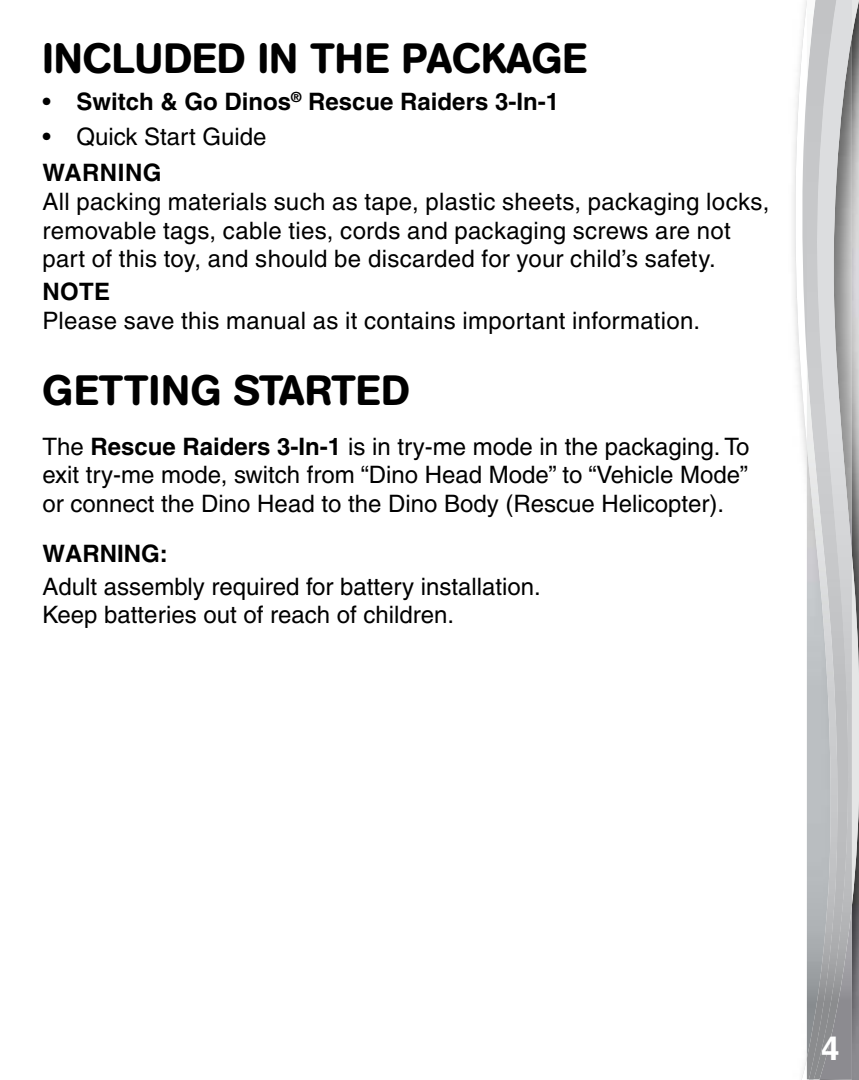
<style>
.page{position:relative;width:859px;height:1080px;background:#fff}
.page>*{position:absolute;margin:0;border:0;box-sizing:border-box;transform-origin:0 0}
.t1{font:500 42px "AG Book Rounded";color:#000}
.t2{font:700 33px "Helvetica";color:#fff}
.t3{font:500 24px/28.5px "Helvetica";letter-spacing:.005em;color:#000}
.t4{font:700 24px "Helvetica";color:#000}
.t5{font:700 24px "Helvetica";letter-spacing:.02em;color:#000}
.s1{font-weight:500}
.s2{font-weight:700}
</style>
<div class="page">
<svg style="left:795px;top:0;width:12px;height:1080px"></svg>
<svg style="left:807px;top:0;width:52px;height:1080px;background:#a8a8a9"></svg>
<img style="left:850px;top:0;width:2px;height:1079px">
<img style="left:840px;top:0;width:10px;height:1079px">
<img style="left:807px;top:0;width:33px;height:1079px">
<h1 class="t1" style="left:43px;top:33px;width:546px">INCLUDED IN THE PACKAGE</h1>
<p class="t4" style="left:43px;top:87px;width:518px"><span class="s1">•</span> Switch &amp; Go Dinos<sup>®</sup> Rescue Raiders 3-In-1</p>
<p class="t3" style="left:43px;top:123px;width:225px">• Quick Start Guide</p>
<p class="t5" style="left:43px;top:158px;width:120px">WARNING</p>
<p class="t3" style="left:43px;top:187px;width:728px">All packing materials such as tape, plastic sheets, packaging locks, removable tags, cable ties, cords and packaging screws are not part of this toy, and should be discarded for your child’s safety.</p>
<p class="t4" style="left:43px;top:277px;width:69px">NOTE</p>
<p class="t3" style="left:43px;top:307px;width:659px">Please save this manual as it contains important information.</p>
<h1 class="t1" style="left:43px;top:366px;width:369px">GETTING STARTED</h1>
<p class="t3" style="left:43px;top:432px;width:708px;text-align:justify">The <span class="s2">Rescue Raiders 3-In-1</span> is in try-me mode in the packaging. To exit try-me mode, switch from “Dino Head Mode” to “Vehicle Mode” or connect the Dino Head to the Dino Body (Rescue Helicopter).</p>
<p class="t4" style="left:43px;top:539px;width:127px">WARNING:</p>
<p class="t3" style="left:43px;top:572px;width:500px">Adult assembly required for battery installation.<br>Keep batteries out of reach of children.</p>
<h2 class="t2" style="left:821px;top:1029px;width:20px">4</h2>
</div>
